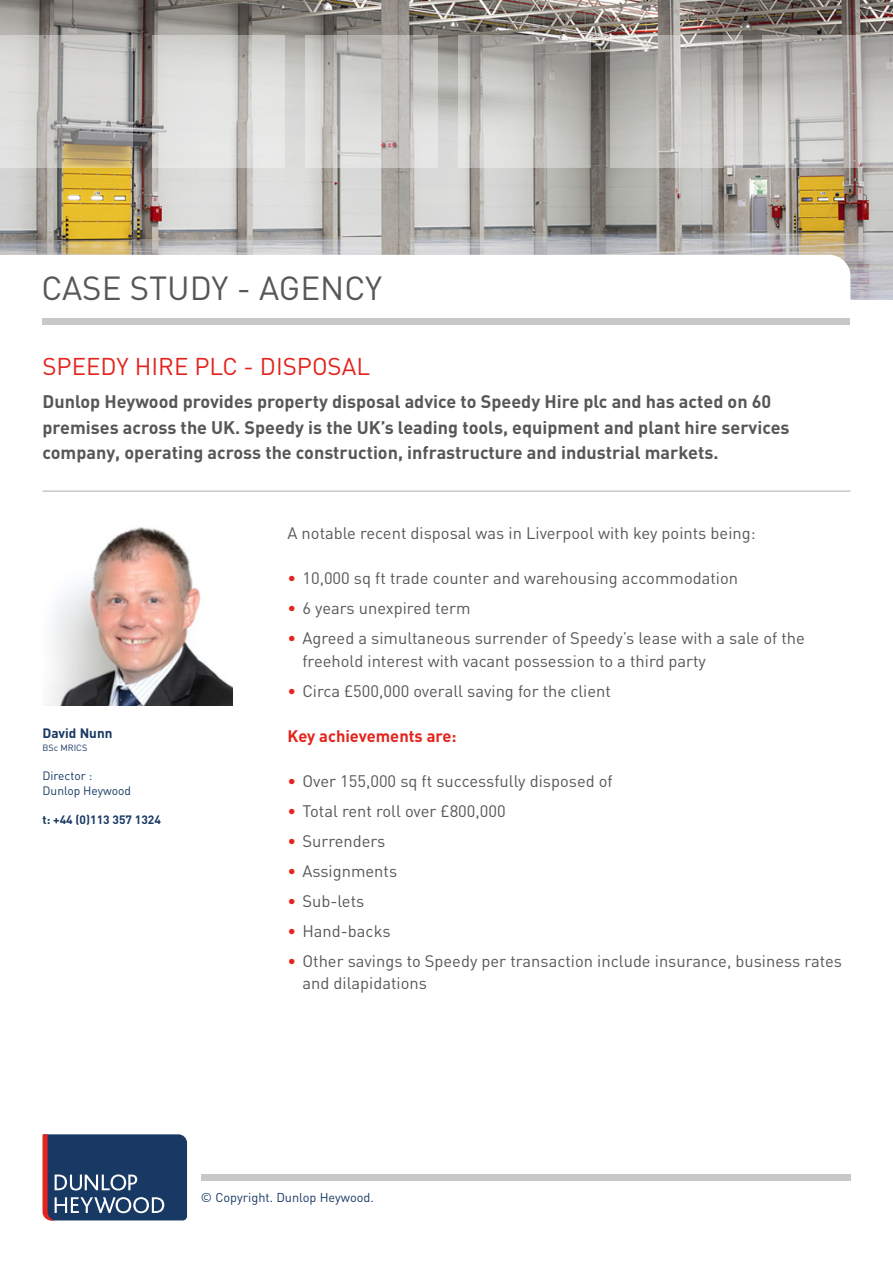
<style>
.page{position:relative;width:893px;height:1263px;background:#fff}
.page>*{position:absolute;margin:0;border:0;box-sizing:border-box;transform-origin:0 0}
.t1{font:33px "DIN";color:#575756}
.t2{font:24px "DIN";color:#e3231c}
.t3{font:700 18px/25.5px "DIN";color:#575756}
.t4{font:16.5px/22.5px "DIN";color:#575756}
.t5{font:700 16.5px "DIN";color:#e3231c}
.t6{font:700 13.5px "DIN";color:#183963}
.t7{font:12.75px "DIN";color:#183963}
.t8{font:12px/15px "DIN";color:#183963}
.t9{font:700 12px "DIN";color:#183963}
.t10{font:9px "DIN";color:#183963}
.s1{color:#e3231c}
</style>
<div class="page">
<div style="left:201px;top:1174px;width:649px;height:7px;background:#c8c8c8"></div>
<img style="left:0;top:0;width:893px;height:300px">
<svg style="left:0;top:255px;width:850px;height:45px"></svg>
<svg style="left:763px;top:35px;width:130px;height:133px;background:#bfbdba"></svg>
<svg style="left:458px;top:35px;width:132px;height:133px;background:#bab9b5"></svg>
<svg style="left:610px;top:35px;width:133px;height:133px;background:#bbb9b6"></svg>
<svg style="left:305px;top:35px;width:133px;height:133px;background:#cac9c6"></svg>
<svg style="left:0;top:35px;width:133px;height:133px;background:#c6c3bc"></svg>
<svg style="left:152px;top:35px;width:133px;height:133px;background:#dad9d7"></svg>
<div style="left:43px;top:319px;width:807px;height:6px;background:#c8c8c8"></div>
<svg style="left:43px;top:1134px;width:144px;height:86px;background:#34496d"></svg>
<hr style="left:43px;top:490px;width:807px;height:2px;background:#c8c8c8">
<img style="left:49px;top:527px;width:184px;height:178px">
<h1 class="t1" style="left:41px;top:276px;width:342px">CASE STUDY - AGENCY</h1>
<h2 class="t2" style="left:43px;top:358px;width:329px">SPEEDY HIRE PLC - DISPOSAL</h2>
<p class="t3" style="left:43px;top:390px;width:749px">Dunlop Heywood provides property disposal advice to Speedy Hire plc and has acted on 60 premises across the UK. Speedy is the UK’s leading tools, equipment and plant hire services company, operating across the construction, infrastructure and industrial markets.</p>
<p class="t6" style="left:43px;top:727px;width:71px">David Nunn</p>
<p class="t10" style="left:43px;top:745px;width:46px">BSc MRICS</p>
<p class="t8" style="left:43px;top:769px;width:90px">Director :<br>Dunlop Heywood</p>
<p class="t9" style="left:43px;top:814px;width:120px">t: +44 (0)113 357 1324</p>
<p class="t4" style="left:287px;top:524px;width:470px">A notable recent disposal was in Liverpool with key points being:</p>
<p class="t4" style="left:287px;top:569px;width:452px"><span class="s1">•</span> 10,000 sq ft trade counter and warehousing accommodation</p>
<p class="t4" style="left:287px;top:599px;width:185px"><span class="s1">•</span> 6 years unexpired term</p>
<p class="t4" style="left:302px;top:629px;width:504px;text-indent:-15px"><span class="s1">•</span> Agreed a simultaneous surrender of Speedy’s lease with a sale of the freehold interest with vacant possession to a third party</p>
<p class="t4" style="left:287px;top:682px;width:325px"><span class="s1">•</span> Circa £500,000 overall saving for the client</p>
<p class="t5" style="left:287px;top:729px;width:171px">Key achievements are:</p>
<p class="t4" style="left:287px;top:772px;width:327px"><span class="s1">•</span> Over 155,000 sq ft successfully disposed of</p>
<p class="t4" style="left:287px;top:802px;width:220px"><span class="s1">•</span> Total rent roll over £800,000</p>
<p class="t4" style="left:287px;top:832px;width:100px"><span class="s1">•</span> Surrenders</p>
<p class="t4" style="left:287px;top:862px;width:111px"><span class="s1">•</span> Assignments</p>
<p class="t4" style="left:287px;top:892px;width:78px"><span class="s1">•</span> Sub-lets</p>
<p class="t4" style="left:287px;top:922px;width:105px"><span class="s1">•</span> Hand-backs</p>
<p class="t4" style="left:302px;top:952px;width:541px;text-indent:-15px"><span class="s1">•</span> Other savings to Speedy per transaction include insurance, business rates and dilapidations</p>
<p class="t7" style="left:201px;top:1193px;width:175px">© Copyright. Dunlop Heywood.</p>
</div>
